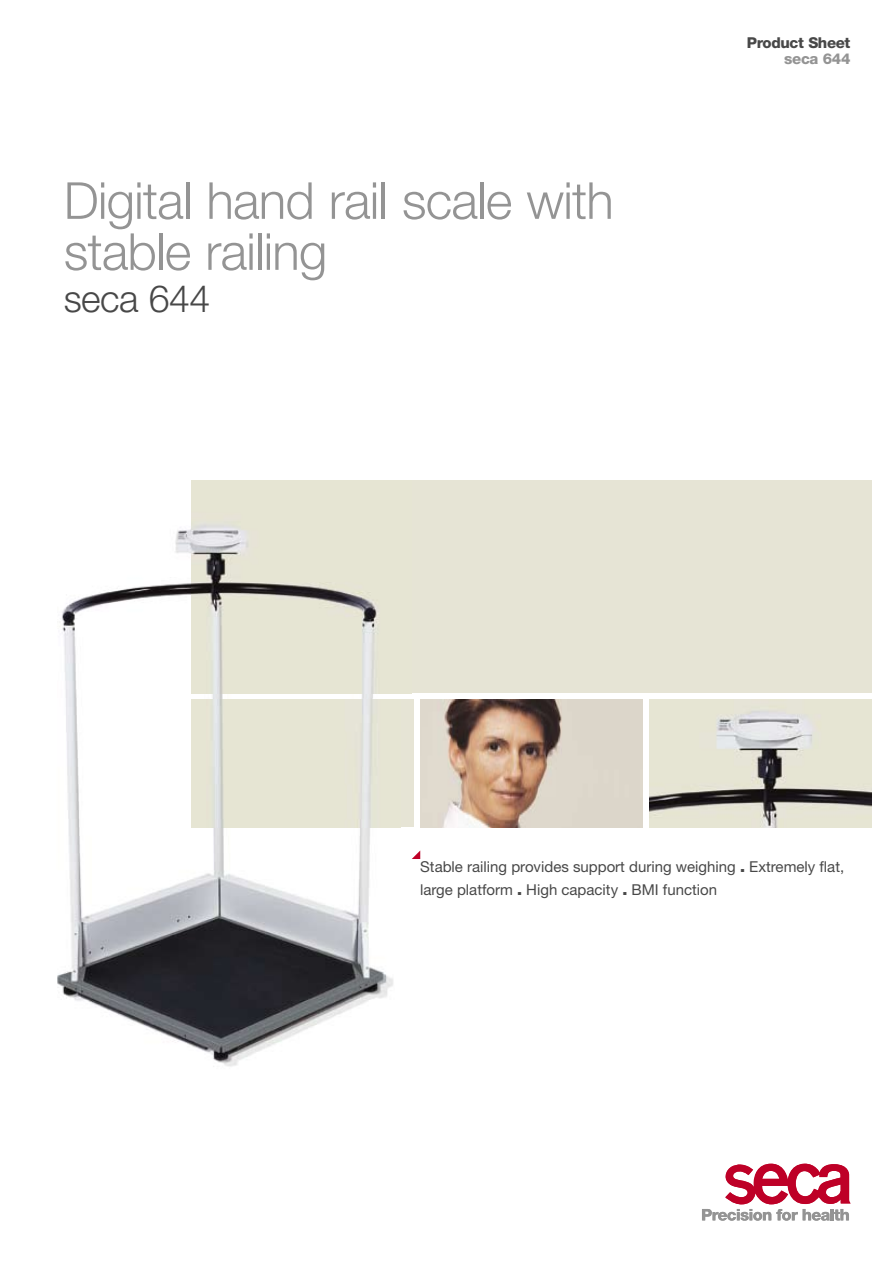
<style>
.page{position:relative;width:893px;height:1263px;background:#fff}
.page>*{position:absolute;margin:0;border:0;box-sizing:border-box;transform-origin:0 0}
.t1{font:300 51px/51px "Helvetica Neue";letter-spacing:-.015em;color:#949494}
.t2{font:300 37.5px "Helvetica Neue";letter-spacing:-.015em;color:#484848}
.t3{font:15px/22.5px "Helvetica Neue";color:#484848}
.t4{font:800 15px "Helvetica Neue";letter-spacing:-.025em;color:#484848}
.t5{font:800 15px "Helvetica Neue";letter-spacing:-.025em;color:#949494}
.s1{font-weight:900}
</style>
<div class="page">
<img style="left:57px;top:529px;width:354px;height:538px">
<div style="left:191px;top:480px;width:681px;height:213px;background:#e6e4d5"></div>
<img style="left:420px;top:699px;width:223px;height:128px">
<img style="left:649px;top:699px;width:223px;height:128px">
<div style="left:191px;top:699px;width:223px;height:128px;background:#e6e4d5"></div>
<img style="left:191px;top:526px;width:187px;height:167px">
<img style="left:213px;top:699px;width:159px;height:128px">
<svg style="left:412px;top:851px;width:8px;height:8px"></svg>
<svg style="left:702px;top:1163px;width:149px;height:58px"></svg>
<h1 class="t1" style="left:64px;top:174px;width:551px">Digital hand rail scale with stable railing</h1>
<h2 class="t2" style="left:64px;top:276px;width:148px">seca 644</h2>
<p class="t4" style="left:747px;top:33px;width:105px">Product Sheet</p>
<p class="t5" style="left:784px;top:50px;width:68px">seca 644</p>
<p class="t3" style="left:420px;top:855px;width:425px">Stable railing provides support during weighing <span class="s1">.</span> Extremely flat, large platform <span class="s1">.</span> High capacity <span class="s1">.</span> BMI function</p>
</div>
